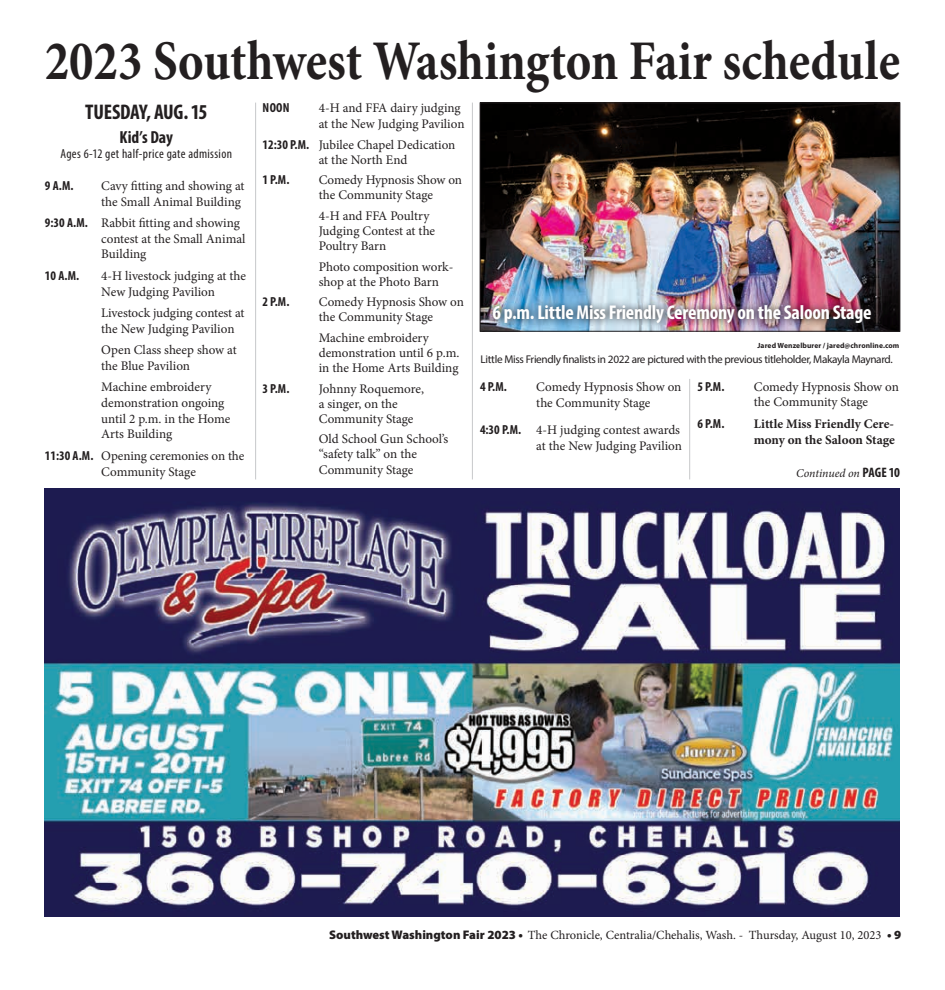
<style>
.page{position:relative;width:945px;height:990px;background:#fff}
.page>*{position:absolute;margin:0;border:0;box-sizing:border-box;transform-origin:0 0}
.t1{font:700 56px "Minion Pro";color:#231f20;scale:.87 1}
.t2{font:700 condensed 21.25px "Myriad Pro";letter-spacing:-.015em;color:#231f20}
.t3{font:700 condensed 20px "Myriad Pro";letter-spacing:-.01em;color:#fff}
.t4{font:700 condensed 17.5px "Myriad Pro";letter-spacing:-.005em;color:#231f20}
.t5{font:13.12px/15.8px "Minion Pro";letter-spacing:-.005em;color:#231f20}
.t6{font:700 condensed 13.12px "Myriad Pro";letter-spacing:.02em;color:#231f20}
.t7{font:700 13.12px/15.8px "Minion Pro";color:#231f20}
.t8{font:condensed 13.12px "Myriad Pro";letter-spacing:.025em;color:#231f20}
.t9{font:12.5px "Minion Pro";color:#231f20}
.t10{font:italic 11.88px "Minion Pro";letter-spacing:-.005em;color:#231f20}
.t11{font:11.25px "Myriad Pro";letter-spacing:-.03em;color:#231f20}
.t12{font:700 7.5px "Myriad Pro";letter-spacing:.01em;color:#231f20}
.s1{font-family:"Myriad Pro";font-weight:700;font-stretch:condensed}
.s2{font-family:"Myriad Pro";font-weight:700;font-style:normal;font-stretch:condensed;font-size:13.75px}
.s3{font-family:"Myriad Pro";font-weight:900}
</style>
<div class="page">
<img style="left:45px;top:489px;width:855px;height:427px">
<img style="left:482px;top:105px;width:416px;height:225px">
<div style="left:480px;top:103px;width:420px;height:229px;border:1px solid #231f20"></div>
<hr style="left:255px;top:103px;width:1px;height:376px;background:#c7c8ca">
<hr style="left:472px;top:103px;width:1px;height:376px;background:#c7c8ca">
<hr style="left:689px;top:379px;width:1px;height:100px;background:#c7c8ca">
<img style="left:485px;top:297px;width:394px;height:34px">
<h1 class="t1" style="left:45px;top:21px;width:984px">2023 Southwest Washington Fair schedule</h1>
<h2 class="t2" style="left:85px;top:98px;width:124px">TUESDAY, AUG. 15</h2>
<h3 class="t4" style="left:120px;top:126px;width:55px">Kid’s Day</h3>
<p class="t8" style="left:60px;top:146px;width:173px">Ages 6-12 get half-price gate admission</p>
<p class="t6" style="left:45px;top:177px;width:30px">9 A.M.</p>
<p class="t5" style="left:101px;top:178px;width:145px">Cavy fitting and showing at the Small Animal Building</p>
<p class="t5" style="left:101px;top:215px;width:146px;text-indent:-56px"><span class="s1">9:30 A.M.</span> Rabbit fitting and showing contest at the Small Animal<br>Building</p>
<p class="t6" style="left:45px;top:267px;width:36px">10 A.M.</p>
<p class="t5" style="left:101px;top:268px;width:146px">4-H livestock judging at the<br>New Judging Pavilion</p>
<p class="t5" style="left:101px;top:305px;width:145px">Livestock judging contest at the New Judging Pavilion</p>
<p class="t5" style="left:101px;top:342px;width:137px">Open Class sheep show at the Blue Pavilion</p>
<p class="t5" style="left:101px;top:379px;width:131px">Machine embroidery demonstration ongoing until 2 p.m. in the Home<br>Arts Building</p>
<p class="t5" style="left:45px;top:448px;width:201px;text-align:center"><span class="s1">11:30 A.M.</span> Opening ceremonies on the<br>Community Stage</p>
<p class="t6" style="left:263px;top:100px;width:28px">NOON</p>
<p class="t5" style="left:319px;top:100px;width:147px">4-H and FFA dairy judging at the New Judging Pavilion</p>
<p class="t5" style="left:319px;top:137px;width:138px;line-height:15px;text-indent:-56px"><span class="s1">12:30 P.M.</span> Jubilee Chapel Dedication at the North End</p>
<p class="t6" style="left:263px;top:172px;width:29px">1 P.M.</p>
<p class="t5" style="left:319px;top:173px;width:145px;line-height:15px">Comedy Hypnosis Show on the Community Stage</p>
<p class="t5" style="left:319px;top:208px;width:118px;line-height:15px">4-H and FFA Poultry<br>Judging Contest at the<br>Poultry Barn</p>
<p class="t5" style="left:319px;top:259px;width:136px;line-height:15px">Photo composition work&shy;shop at the Photo Barn</p>
<p class="t6" style="left:263px;top:294px;width:29px">2 P.M.</p>
<p class="t5" style="left:319px;top:295px;width:147px;line-height:15px">Comedy Hypnosis Show on the Community Stage</p>
<p class="t5" style="left:319px;top:330px;width:142px;line-height:15px">Machine embroidery demonstration until 6 p.m. in the Home Arts Building</p>
<p class="t6" style="left:263px;top:380px;width:29px">3 P.M.</p>
<p class="t5" style="left:319px;top:381px;width:107px;line-height:15px">Johnny Roquemore, a singer, on the<br>Community Stage</p>
<p class="t5" style="left:319px;top:431px;width:131px;line-height:15.4px">Old School Gun School’s “safety talk” on the<br>Community Stage</p>
<h3 class="t3" style="left:493px;top:300px;width:381px">6 p.m. Little Miss Friendly Ceremony on the Saloon Stage</h3>
<p class="t12" style="left:757px;top:341px;width:143px">Jared Wenzelburer / jared@chronline.com</p>
<p class="t11" style="left:481px;top:353px;width:414px">Little Miss Friendly finalists in 2022 are pictured with the previous titleholder, Makayla Maynard.</p>
<p class="t6" style="left:480px;top:379px;width:29px">4 P.M.</p>
<p class="t5" style="left:536px;top:379px;width:147px">Comedy Hypnosis Show on the Community Stage</p>
<p class="t5" style="left:480px;top:422px;width:204px;text-align:right"><span class="s1">4:30 P.M.</span> 4-H judging contest awards at the New Judging Pavilion</p>
<p class="t6" style="left:698px;top:378px;width:29px">5 P.M.</p>
<p class="t5" style="left:754px;top:379px;width:147px">Comedy Hypnosis Show on the Community Stage</p>
<p class="t6" style="left:698px;top:415px;width:29px">6 P.M.</p>
<p class="t7" style="left:754px;top:416px;width:143px">Little Miss Friendly Cere&shy;mony on the Saloon Stage</p>
<p class="t10" style="left:796px;top:465px;width:105px">Continued on <span class="s2">PAGE 10</span></p>
<p class="t9" style="left:329px;top:927px;width:574px"><span class="s3">Southwest Washington Fair 2023 •</span> The Chronicle, Centralia/Chehalis, Wash. - Thursday, August 10, 2023 <span class="s3">• 9</span></p>
</div>
